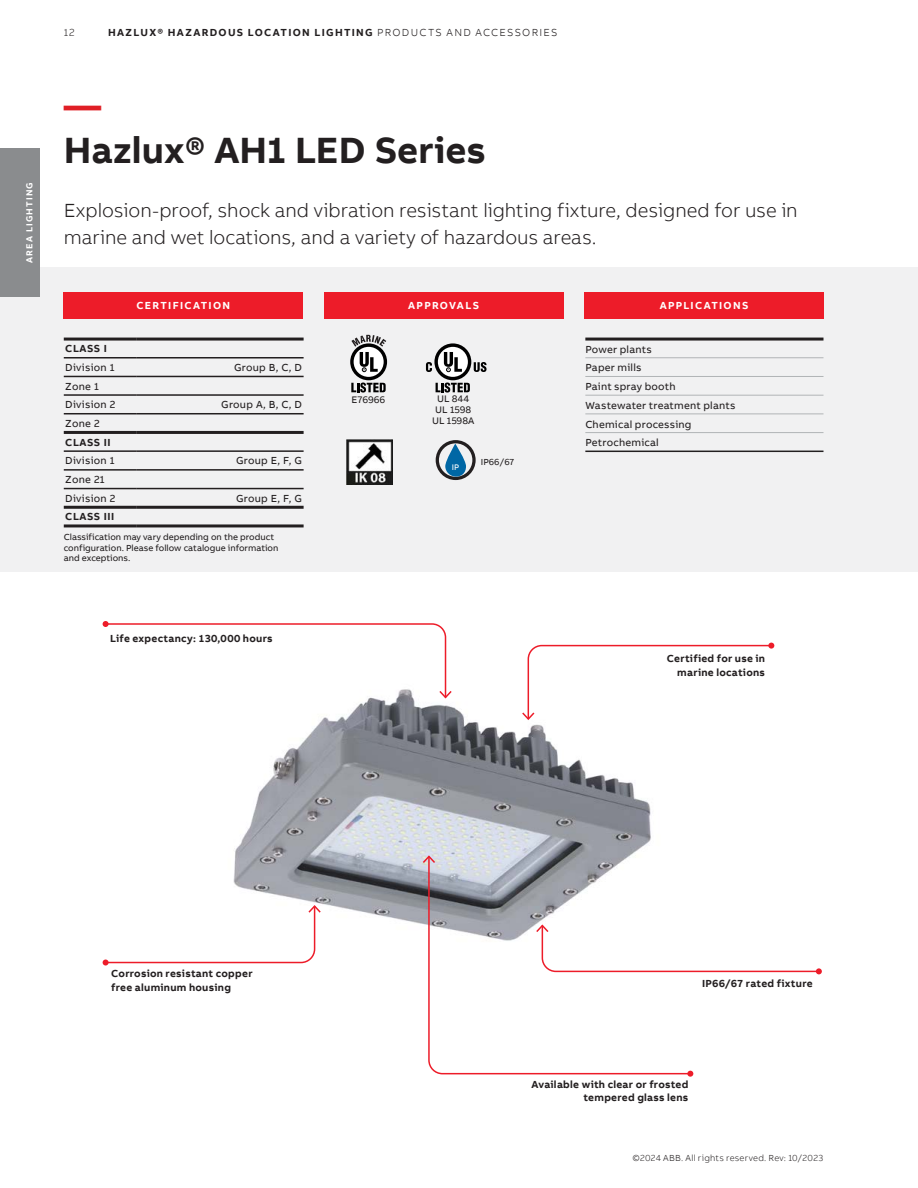
<style>
.page{position:relative;width:918px;height:1188px;background:#fff}
.page>*{position:absolute;margin:0;border:0;box-sizing:border-box;transform-origin:0 0}
.t1{font:700 37.5px "AB Bvoice";letter-spacing:.005em;color:#231f20}
.t2{font:700 37.5px "AB Bvoice";color:#e01f26}
.t3{font:300 19.5px/27px "AB Bvoice";letter-spacing:-.005em;color:#231f20}
.t4{font:10.5px/18.8px "AB Bvoice";letter-spacing:.02em;color:#231f20}
.t5{font:700 10.5px/13.5px "AB Bvoice";letter-spacing:.025em;color:#231f20;text-align:right}
.t6{font:700 10.5px "AB Bvoice";letter-spacing:.125em;color:#231f20}
.t7{font:700 10.5px "AB Bvoice";letter-spacing:.12em;color:#fff}
.t8{font:700 10.5px "AB Bvoice";letter-spacing:.05em;color:#231f20}
.t9{font:300 10.5px "AB Bvoice";color:#231f20}
.t10{font:9.75px/10.8px "AB Bvoice";color:#231f20;text-align:center}
.t11{font:9px/10.8px "AB Bvoice";color:#231f20}
.t12{font:300 9px "AB Bvoice";letter-spacing:.03em;color:#231f20}
.t13{font:700 9px "AB Bvoice";letter-spacing:.135em;color:#fff}
.t14{font:8.25px "AB Bvoice";color:#fff}
.s1{font-weight:300}
</style>
<div class="page">
<div style="left:0;top:267px;width:918px;height:304px;background:#f1f1f2"></div>
<div style="left:324px;top:292px;width:239px;height:27px;background:#ed1c29"></div>
<div style="left:584px;top:292px;width:240px;height:27px;background:#ed1c29"></div>
<div style="left:64px;top:292px;width:239px;height:27px;background:#ed1c29"></div>
<hr style="left:585px;top:357px;width:238px;height:1px;background:#b1b4b6">
<hr style="left:585px;top:376px;width:238px;height:1px;background:#b1b4b6">
<hr style="left:585px;top:395px;width:238px;height:1px;background:#b1b4b6">
<hr style="left:585px;top:414px;width:238px;height:1px;background:#b1b4b6">
<hr style="left:585px;top:432px;width:238px;height:1px;background:#b1b4b6">
<hr style="left:585px;top:451px;width:238px;height:1px;background:#231f20">
<hr style="left:585px;top:338px;width:238px;height:3px;background:#231f20">
<img style="left:233px;top:700px;width:418px;height:225px">
<svg style="left:103px;top:621px;width:349px;height:79px"></svg>
<svg style="left:521px;top:643px;width:253px;height:78px"></svg>
<svg style="left:692px;top:968px;width:130px;height:6px"></svg>
<svg style="left:427px;top:855px;width:265px;height:220px"></svg>
<svg style="left:687px;top:1071px;width:6px;height:6px"></svg>
<svg style="left:421px;top:854px;width:16px;height:11px"></svg>
<svg style="left:103px;top:904px;width:219px;height:62px"></svg>
<div style="left:0;top:148px;width:40px;height:149px;background:#8a8c8e"></div>
<div style="left:436px;top:440px;width:40px;height:40px;border:3px solid #231f20;border-radius:50%"></div>
<svg style="left:445px;top:444px;width:21px;height:33px"></svg>
<svg style="left:436px;top:383px;width:34px;height:10px"></svg>
<svg style="left:474px;top:362px;width:13px;height:10px"></svg>
<svg style="left:434px;top:343px;width:37px;height:37px"></svg>
<div style="left:438px;top:347px;width:30px;height:30px;background:#fff;border-radius:50%"></div>
<svg style="left:444px;top:352px;width:18px;height:20px"></svg>
<svg style="left:426px;top:362px;width:6px;height:10px"></svg>
<svg style="left:351px;top:383px;width:35px;height:10px"></svg>
<svg style="left:350px;top:343px;width:37px;height:37px"></svg>
<svg style="left:354px;top:347px;width:30px;height:30px"></svg>
<svg style="left:351px;top:335px;width:35px;height:37px"></svg>
<img style="left:347px;top:440px;width:46px;height:45px">
<hr style="left:64px;top:338px;width:72px;height:3px;background:#231f20">
<hr style="left:136px;top:338px;width:168px;height:3px;background:#231f20">
<hr style="left:64px;top:431px;width:72px;height:3px;background:#231f20">
<hr style="left:136px;top:431px;width:168px;height:3px;background:#231f20">
<hr style="left:64px;top:357px;width:72px;height:2px;background:#231f20">
<hr style="left:136px;top:357px;width:168px;height:2px;background:#231f20">
<hr style="left:64px;top:450px;width:72px;height:2px;background:#231f20">
<hr style="left:136px;top:450px;width:168px;height:2px;background:#231f20">
<hr style="left:64px;top:524px;width:72px;height:3px;background:#231f20">
<hr style="left:136px;top:524px;width:168px;height:3px;background:#231f20">
<hr style="left:64px;top:376px;width:72px;height:1px;background:#231f20">
<hr style="left:136px;top:376px;width:168px;height:1px;background:#231f20">
<hr style="left:64px;top:394px;width:72px;height:2px;background:#231f20">
<hr style="left:136px;top:394px;width:168px;height:2px;background:#231f20">
<hr style="left:64px;top:469px;width:72px;height:2px;background:#231f20">
<hr style="left:136px;top:469px;width:168px;height:2px;background:#231f20">
<hr style="left:64px;top:413px;width:72px;height:1px;background:#231f20">
<hr style="left:136px;top:413px;width:168px;height:1px;background:#231f20">
<hr style="left:64px;top:488px;width:72px;height:1px;background:#231f20">
<hr style="left:136px;top:488px;width:168px;height:1px;background:#231f20">
<hr style="left:64px;top:506px;width:72px;height:3px;background:#231f20">
<hr style="left:136px;top:506px;width:168px;height:3px;background:#231f20">
<p class="t13" style="left:24px;top:263px;width:82px;rotate:-90deg">AREA LIGHTING</p>
<p class="t9" style="left:64px;top:26px;width:12px">12</p>
<p class="t6" style="left:108px;top:25px;width:451px">HAZLUX® HAZARDOUS LOCATION LIGHTING <span class="s1">PRODUCTS AND ACCESSORIES</span></p>
<h1 class="t2" style="left:64px;top:81px;width:39px">—</h1>
<h1 class="t1" style="left:64px;top:126px;width:424px">Hazlux® AH1 LED Series</h1>
<h2 class="t3" style="left:64px;top:197px;width:736px">Explosion-proof, shock and vibration resistant lighting fixture, designed for use in marine and wet locations, and a variety of hazardous areas.</h2>
<p class="t7" style="left:136px;top:299px;width:95px">CERTIFICATION</p>
<p class="t7" style="left:408px;top:299px;width:72px">APPROVALS</p>
<p class="t7" style="left:660px;top:299px;width:90px">APPLICATIONS</p>
<p class="t4" style="left:585px;top:340px;width:152px">Power plants<br>Paper mills<br>Paint spray booth<br>Wastewater treatment plants<br>Chemical processing<br>Petrochemical</p>
<p class="t5" style="left:65px;top:342px;width:43px">CLASS I</p>
<p class="t4" style="left:65px;top:358px;width:51px">Division 1</p>
<p class="t4" style="left:234px;top:358px;width:69px">Group B, C, D</p>
<p class="t4" style="left:65px;top:377px;width:52px">Zone 1<br>Division 2</p>
<p class="t10" style="left:432px;top:393px;width:44px">UL 844<br>UL 1598<br>UL 1598A</p>
<p class="t10" style="left:352px;top:394px;width:35px">E76966</p>
<p class="t4" style="left:221px;top:395px;width:82px">Group A, B, C, D</p>
<p class="t4" style="left:65px;top:414px;width:36px">Zone 2</p>
<p class="t5" style="left:65px;top:435px;width:47px">CLASS II</p>
<p class="t4" style="left:65px;top:451px;width:51px">Division 1</p>
<p class="t4" style="left:236px;top:451px;width:67px">Group E, F, G</p>
<p class="t4" style="left:65px;top:470px;width:52px">Zone 21<br>Division 2</p>
<p class="t11" style="left:481px;top:457px;width:35px">IP66/67</p>
<p class="t14" style="left:452px;top:462px;width:9px">IP</p>
<p class="t4" style="left:236px;top:489px;width:67px">Group E, F, G</p>
<p class="t8" style="left:65px;top:510px;width:50px">CLASS III</p>
<p class="t11" style="left:64px;top:531px;width:216px">Classification may vary depending on the product configuration. Please follow catalogue information and exceptions.</p>
<p class="t5" style="left:110px;top:631px;width:164px">Life expectancy: 130,000 hours</p>
<p class="t5" style="left:667px;top:652px;width:100px">Certified for use in marine locations</p>
<p class="t5" style="left:111px;top:967px;width:143px;text-align:left">Corrosion resistant copper free aluminum housing</p>
<p class="t5" style="left:702px;top:977px;width:112px">IP66/67 rated fixture</p>
<p class="t5" style="left:531px;top:1077px;width:159px">Available with clear or frosted tempered glass lens</p>
<p class="t12" style="left:632px;top:1152px;width:193px">©2024 ABB. All rights reserved. Rev: 10/2023</p>
</div>
